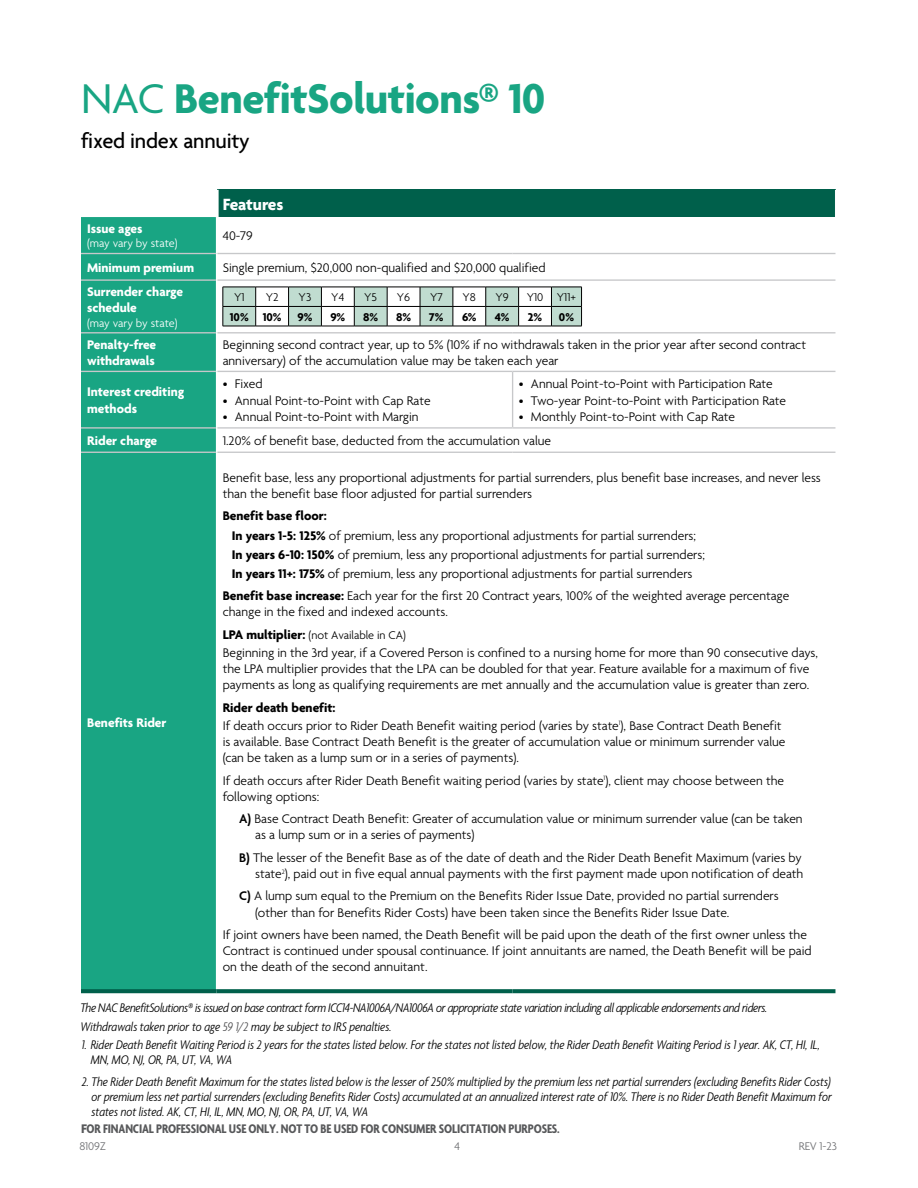
<style>
.page{position:relative;width:918px;height:1188px;background:#fff}
.page>*{position:absolute;margin:0;border:0;box-sizing:border-box;transform-origin:0 0}
.t1{font:700 45px "Agenda";letter-spacing:-.01em;color:#19a583}
.t2{font:500 22.5px "Agenda";letter-spacing:-.01em;color:#000}
.t3{font:700 17.55px "Agenda";letter-spacing:-.01em;color:#fff}
.t4{font:300 13.5px/16.2px "Agenda";color:#000}
.t5{font:italic 300 condensed 13.5px/15px "Agenda";letter-spacing:-.005em;color:#000}
.t6{font:700 13.5px/16.2px "Agenda";color:#fff}
.t7{font:700 condensed 13.5px "Agenda";letter-spacing:-.01em;color:#58595b}
.t8{font:300 12.15px "Agenda";color:#000}
.t9{font:300 12.15px "Agenda";letter-spacing:-.005em;color:#fff}
.t10{font:700 12.15px "Agenda";color:#000}
.t11{font:300 12px "Agenda";letter-spacing:-.01em;color:#6d6e71}
.s1{font-weight:400}
.s2{font-weight:700}
.s3{font-weight:700;font-size:13.5px}
.s4{font-weight:600}
.s5{color:#4d4d4f}
.s6{font-stretch:normal}
</style>
<div class="page">
<div style="left:217px;top:190px;width:618px;height:27px;background:#00604b"></div>
<div style="left:81px;top:217px;width:135px;height:772px;background:#19a583"></div>
<svg style="left:217px;top:254px;width:618px;height:198px"></svg>
<hr style="left:81px;top:253px;width:135px;height:1px;background:#c7c8ca">
<hr style="left:217px;top:253px;width:296px;height:1px;background:#c7c8ca">
<hr style="left:513px;top:253px;width:322px;height:1px;background:#c7c8ca">
<hr style="left:81px;top:279px;width:135px;height:2px;background:#c7c8ca">
<hr style="left:217px;top:279px;width:296px;height:2px;background:#c7c8ca">
<hr style="left:513px;top:279px;width:322px;height:2px;background:#c7c8ca">
<hr style="left:81px;top:332px;width:135px;height:1px;background:#c7c8ca">
<hr style="left:217px;top:332px;width:296px;height:1px;background:#c7c8ca">
<hr style="left:513px;top:332px;width:322px;height:1px;background:#c7c8ca">
<hr style="left:81px;top:371px;width:135px;height:1px;background:#c7c8ca">
<hr style="left:217px;top:371px;width:296px;height:1px;background:#c7c8ca">
<hr style="left:513px;top:371px;width:322px;height:1px;background:#c7c8ca">
<hr style="left:81px;top:427px;width:135px;height:2px;background:#c7c8ca">
<hr style="left:217px;top:427px;width:296px;height:2px;background:#c7c8ca">
<hr style="left:513px;top:427px;width:322px;height:2px;background:#c7c8ca">
<hr style="left:81px;top:452px;width:135px;height:1px;background:#c7c8ca">
<hr style="left:217px;top:452px;width:296px;height:1px;background:#c7c8ca">
<hr style="left:513px;top:452px;width:322px;height:1px;background:#c7c8ca">
<svg style="left:217px;top:190px;width:2px;height:27px"></svg>
<hr style="left:81px;top:989px;width:136px;height:4px;background:#00604b">
<svg style="left:217px;top:989px;width:296px;height:4px"></svg>
<svg style="left:513px;top:989px;width:322px;height:4px"></svg>
<hr style="left:512px;top:372px;width:1px;height:55px;background:#c7c8ca">
<svg style="left:223px;top:287px;width:359px;height:39px"></svg>
<hr style="left:223px;top:326px;width:33px;height:1px;background:#000">
<hr style="left:256px;top:326px;width:33px;height:1px;background:#000">
<hr style="left:289px;top:326px;width:32px;height:1px;background:#000">
<hr style="left:321px;top:326px;width:33px;height:1px;background:#000">
<hr style="left:354px;top:326px;width:33px;height:1px;background:#000">
<hr style="left:387px;top:326px;width:33px;height:1px;background:#000">
<hr style="left:420px;top:326px;width:33px;height:1px;background:#000">
<hr style="left:453px;top:326px;width:33px;height:1px;background:#000">
<hr style="left:486px;top:326px;width:33px;height:1px;background:#000">
<hr style="left:519px;top:326px;width:32px;height:1px;background:#000">
<hr style="left:551px;top:326px;width:31px;height:1px;background:#000">
<h1 class="t1" style="left:81px;top:75px;width:466px"><span class="s1">NAC</span> BenefitSolutions® 10</h1>
<h2 class="t2" style="left:81px;top:129px;width:170px">fixed index annuity</h2>
<p class="t6" style="left:87px;top:221px;width:57px">Issue ages</p>
<p class="t9" style="left:87px;top:237px;width:92px">(may vary by state)</p>
<p class="t3" style="left:223px;top:195px;width:62px">Features</p>
<p class="t4" style="left:223px;top:229px;width:32px">40-79</p>
<p class="t6" style="left:87px;top:260px;width:108px">Minimum premium</p>
<p class="t4" style="left:223px;top:260px;width:324px">Single premium, $20,000 non-qualified and $20,000 qualified</p>
<p class="t6" style="left:87px;top:284px;width:98px">Surrender charge schedule</p>
<p class="t9" style="left:87px;top:316px;width:92px">(may vary by state)</p>
<p class="t8" style="left:234px;top:291px;width:12px">Y1</p>
<p class="t8" style="left:266px;top:291px;width:14px">Y2</p>
<p class="t8" style="left:299px;top:291px;width:14px">Y3</p>
<p class="t8" style="left:331px;top:291px;width:15px">Y4</p>
<p class="t8" style="left:364px;top:291px;width:14px">Y5</p>
<p class="t8" style="left:397px;top:291px;width:15px">Y6</p>
<p class="t8" style="left:430px;top:291px;width:14px">Y7</p>
<p class="t8" style="left:463px;top:291px;width:15px">Y8</p>
<p class="t8" style="left:496px;top:291px;width:15px">Y9</p>
<p class="t8" style="left:527px;top:291px;width:51px">Y10 Y11+</p>
<p class="t10" style="left:230px;top:310px;width:53px">10% 10%</p>
<p class="t10" style="left:298px;top:310px;width:16px">9%</p>
<p class="t10" style="left:330px;top:310px;width:16px">9%</p>
<p class="t10" style="left:363px;top:310px;width:16px">8%</p>
<p class="t10" style="left:396px;top:310px;width:16px">8%</p>
<p class="t10" style="left:429px;top:310px;width:16px">7%</p>
<p class="t10" style="left:462px;top:310px;width:16px">6%</p>
<p class="t10" style="left:495px;top:310px;width:16px">4%</p>
<p class="t10" style="left:528px;top:310px;width:16px">2%</p>
<p class="t10" style="left:559px;top:310px;width:17px">0%</p>
<p class="t6" style="left:87px;top:337px;width:71px">Penalty-free withdrawals</p>
<p class="t4" style="left:223px;top:337px;width:585px">Beginning second contract year, up to 5% (10% if no withdrawals taken in the prior year after second contract anniversary) of the accumulation value may be taken each year</p>
<p class="t6" style="left:87px;top:385px;width:99px">Interest crediting methods</p>
<p class="t4" style="left:223px;top:377px;width:42px">• Fixed</p>
<p class="t4" style="left:223px;top:393px;width:209px">• Annual Point-to-Point with Cap Rate</p>
<p class="t4" style="left:223px;top:409px;width:198px">• Annual Point-to-Point with Margin</p>
<p class="t4" style="left:519px;top:377px;width:256px">• Annual Point-to-Point with Participation Rate</p>
<p class="t4" style="left:519px;top:393px;width:269px">• Two-year Point-to-Point with Participation Rate</p>
<p class="t4" style="left:519px;top:409px;width:218px">• Monthly Point-to-Point with Cap Rate</p>
<p class="t6" style="left:87px;top:433px;width:72px">Rider charge</p>
<p class="t4" style="left:223px;top:433px;width:330px">1.20% of benefit base, deducted from the accumulation value</p>
<p class="t6" style="left:87px;top:715px;width:81px">Benefits Rider</p>
<p class="t4" style="left:223px;top:470px;width:600px">Benefit base, less any proportional adjustments for partial surrenders, plus benefit base increases, and never less than the benefit base floor adjusted for partial surrenders</p>
<p class="t4" style="left:232px;top:507px;width:475px;line-height:19.2px;text-indent:-9px"><span class="s2">Benefit base floor:<br>In years 1-5: 125%</span> of premium, less any proportional adjustments for partial surrenders; <span class="s2">In years 6-10: 150%</span> of premium, less any proportional adjustments for partial surrenders; <span class="s2">In years 11+: 175%</span> of premium, less any proportional adjustments for partial surrenders</p>
<p class="t4" style="left:223px;top:589px;width:568px"><span class="s2">Benefit base increase:</span> Each year for the first 20 Contract years, 100% of the weighted average percentage change in the fixed and indexed accounts.</p>
<p class="t8" style="left:223px;top:628px;width:185px"><span class="s3">LPA multiplier:</span> (not Available in CA)</p>
<p class="t4" style="left:223px;top:645px;width:597px">Beginning in the 3rd year, if a Covered Person is confined to a nursing home for more than 90 consecutive days, the LPA multiplier provides that the LPA can be doubled for that year. Feature available for a maximum of five payments as long as qualifying requirements are met annually and the accumulation value is greater than zero.</p>
<p class="t4" style="left:223px;top:699px;width:560px;line-height:18.1px"><span class="s2">Rider death benefit:<br></span>If death occurs prior to Rider Death Benefit waiting period (varies by state<sup>1</sup>), Base Contract Death Benefit</p>
<p class="t4" style="left:223px;top:735px;width:564px">is available. Base Contract Death Benefit is the greater of accumulation value or minimum surrender value (can be taken as a lump sum or in a series of payments).</p>
<p class="t4" style="left:223px;top:773px;width:563px">If death occurs after Rider Death Benefit waiting period (varies by state<sup>1</sup>), client may choose between the following options:</p>
<p class="t4" style="left:255px;top:812px;width:549px;text-indent:-16px"><span class="s4">A)</span> Base Contract Death Benefit: Greater of accumulation value or minimum surrender value (can be taken as a lump sum or in a series of payments)</p>
<p class="t4" style="left:239px;top:850px;width:566px;text-align:right"><span class="s4">B)</span> The lesser of the Benefit Base as of the date of death and the Rider Death Benefit Maximum (varies by state<sup>2</sup>), paid out in five equal annual payments with the first payment made upon notification of death</p>
<p class="t4" style="left:255px;top:889px;width:525px;text-indent:-16px"><span class="s4">C)</span> A lump sum equal to the Premium on the Benefits Rider Issue Date, provided no partial surrenders (other than for Benefits Rider Costs) have been taken since the Benefits Rider Issue Date.</p>
<p class="t4" style="left:223px;top:927px;width:591px">If joint owners have been named, the Death Benefit will be paid upon the death of the first owner unless the<br>Contract is continued under spousal continuance. If joint annuitants are named, the Death Benefit will be paid on the death of the second annuitant.</p>
<p class="t5" style="left:80px;top:998px;width:688px;line-height:18.5px">The NAC BenefitSolutions® is issued on base contract form ICC14-NA1006A/NA1006A or appropriate state variation including all applicable endorsements and riders.<br>Withdrawals taken prior to age <span class="s5">59 1/2</span> may be subject to IRS penalties.</p>
<p class="t5" style="left:91px;top:1037px;width:731px;text-indent:-9px">1. Rider Death Benefit Waiting Period is 2 years for the states listed below. For the states not listed below, the Rider Death Benefit Waiting Period is 1 year. AK, CT, HI, IL,<br>MN, MO, NJ, OR, PA, UT, VA, WA</p>
<p class="t5" style="left:92px;top:1074px;width:742px;text-align:justify;text-indent:-10px">2. The Rider Death Benefit Maximum for the states listed below is the lesser of 250% multiplied by the premium less net partial surrenders (excluding Benefits Rider Costs) or premium less net partial surrenders (excluding Benefits Rider Costs) accumulated at an annualized interest rate of 10%. There is no Rider Death Benefit Maximum for states not listed. AK, CT, HI, IL, MN, MO, NJ, OR, PA, UT, VA, WA</p>
<p class="t7" style="left:81px;top:1122px;width:480px"><span class="s6">F</span>OR FINANCIAL PROFESSIONAL USE ONLY. NOT TO BE USED FOR CONSUMER SOLICITATION PURPOSES.</p>
<p class="t11" style="left:79px;top:1140px;width:28px">8109Z</p>
<p class="t11" style="left:455px;top:1140px;width:7px">4</p>
<p class="t11" style="left:799px;top:1140px;width:40px">REV 1-23</p>
</div>
